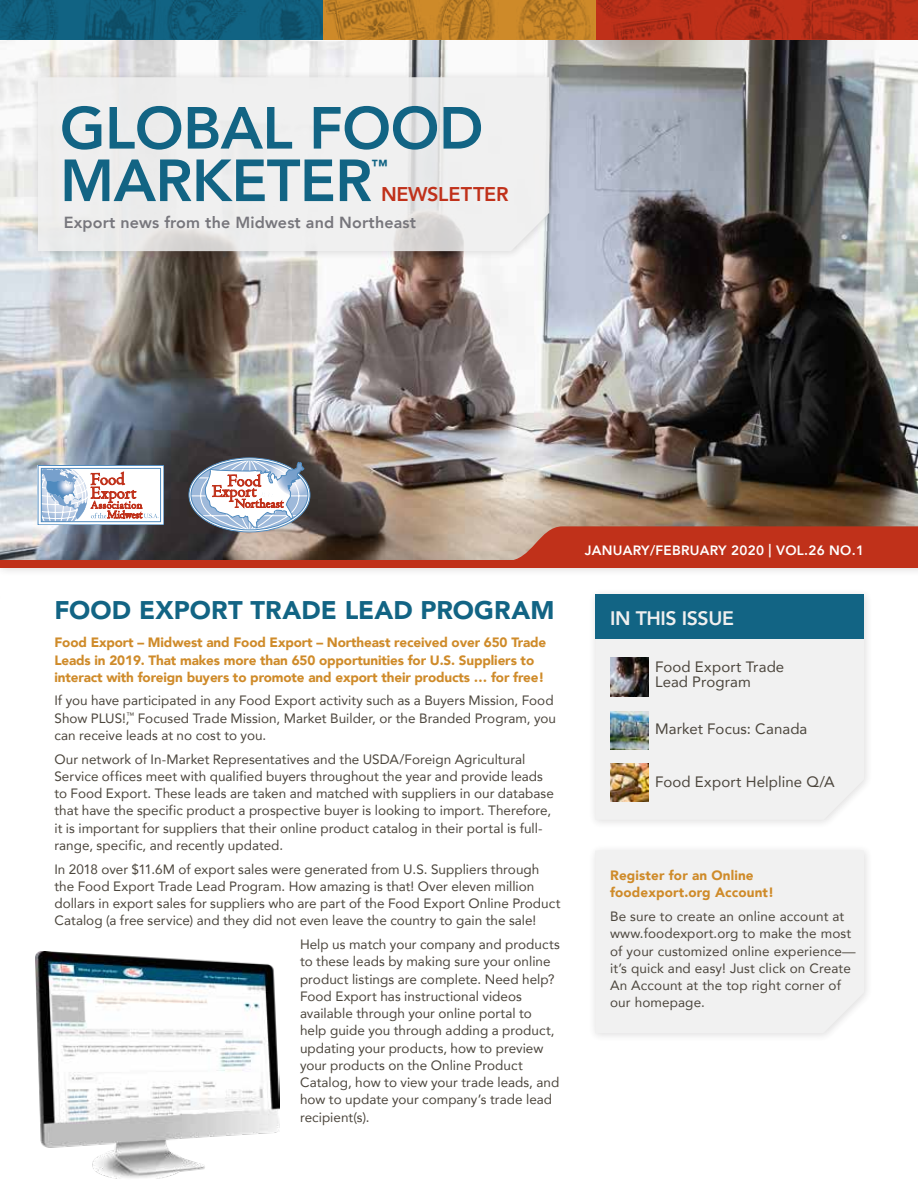
<style>
.page{position:relative;width:918px;height:1188px;background:#fff}
.page>*{position:absolute;margin:0;border:0;box-sizing:border-box;transform-origin:0 0}
.t1{font:800 58.65px/52.5px "Avenir";letter-spacing:-.01em;color:#126484}
.t2{font:900 25.5px "Avenir";letter-spacing:.005em;color:#126484}
.t3{font:800 19.8px "Avenir";letter-spacing:-.02em;color:#c0311a}
.t4{font:800 19.5px "Avenir";letter-spacing:-.02em;color:#efefef}
.t5{font:800 16.05px "Avenir";letter-spacing:.01em;color:#77767c}
.t6{font:800 16.05px "Avenir";color:#126484}
.t7{font:15px/15px "Avenir";letter-spacing:.01em;color:#4b453c}
.t8{font:13.5px/17.2px "Avenir";letter-spacing:.005em;color:#4b453c}
.t9{font:900 13.5px/17.2px "Avenir";letter-spacing:-.01em;color:#cf8b2a}
.t10{font:900 13.5px/17.2px "Avenir";letter-spacing:.01em;color:#cf8b2a}
.t11{font:800 13.5px "Avenir";letter-spacing:.02em;color:#fff}
</style>
<div class="page">
<img style="left:0;top:40px;width:918px;height:513px">
<img style="left:0;top:0;width:918px;height:40px">
<svg style="left:40px;top:467px;width:122px;height:56px"></svg>
<div style="left:38px;top:465px;width:126px;height:60px;border:1px solid #4f8abe"></div>
<svg style="left:41px;top:468px;width:118px;height:55px"></svg>
<svg style="left:189px;top:458px;width:121px;height:74px"></svg>
<div style="left:31px;top:70px;width:527px;height:190px;background:#231f20;opacity:.17"></div>
<svg style="left:38px;top:77px;width:511px;height:174px;fill:#f0f0f0"></svg>
<div style="left:588px;top:844px;width:285px;height:198px;background:#231f20;opacity:.17"></div>
<div style="left:595px;top:850px;width:269px;height:183px;background:#f1f1f1"></div>
<div style="left:588px;top:588px;width:285px;height:241px;background:#fafafa"></div>
<div style="left:595px;top:639px;width:269px;height:181px;background:#f1f1f1"></div>
<div style="left:0;top:553px;width:918px;height:24px;background:#231f20;opacity:.17"></div>
<div style="left:0;top:560px;width:918px;height:7px;background:#c0311a"></div>
<svg style="left:506px;top:526px;width:412px;height:34px;background:#c0422c"></svg>
<div style="left:560px;top:542px;width:304px;height:22px;background:#c0311a"></div>
<div style="left:595px;top:594px;width:269px;height:45px;background:#126484"></div>
<img style="left:610px;top:658px;width:38px;height:38px">
<img style="left:610px;top:711px;width:38px;height:38px">
<img style="left:610px;top:764px;width:38px;height:38px">
<img style="left:35px;top:951px;width:245px;height:228px">
<h1 class="t1" style="left:60px;top:102px;width:425px">GLOBAL FOOD<br>MARKETER</h1>
<p class="t6" style="left:372px;top:153px;width:18px">™</p>
<h3 class="t3" style="left:381px;top:179px;width:129px">NEWSLETTER</h3>
<p class="t5" style="left:64px;top:210px;width:354px">Export news from the Midwest and Northeast</p>
<h2 class="t2" style="left:54px;top:588px;width:502px">FOOD EXPORT TRADE LEAD PROGRAM</h2>
<p class="t9" style="left:54px;top:634px;width:493px">Food Export – Midwest and Food Export – Northeast received over 650 Trade<br>Leads in 2019. That makes more than 650 opportunities for U.S. Suppliers to interact with foreign buyers to promote and export their products … for free!</p>
<p class="t8" style="left:54px;top:692px;width:503px">If you have participated in any Food Export activity such as a Buyers Mission, Food<br>Show PLUS!,<sup>™</sup> Focused Trade Mission, Market Builder, or the Branded Program, you can receive leads at no cost to you.</p>
<p class="t8" style="left:54px;top:750px;width:501px">Our network of In-Market Representatives and the USDA/Foreign Agricultural Service offices meet with qualified buyers throughout the year and provide leads to Food Export. These leads are taken and matched with suppliers in our database that have the specific product a prospective buyer is looking to import. Therefore, it is important for suppliers that their online product catalog in their portal is full&shy;range, specific, and recently updated.</p>
<p class="t8" style="left:54px;top:860px;width:508px">In 2018 over $11.6M of export sales were generated from U.S. Suppliers through the Food Export Trade Lead Program. How amazing is that! Over eleven million dollars in export sales for suppliers who are part of the Food Export Online Product Catalog (a free service) and they did not even leave the country to gain the sale!</p>
<p class="t8" style="left:300px;top:936px;width:261px">Help us match your company and products to these leads by making sure your online product listings are complete. Need help?<br>Food Export has instructional videos available through your online portal to help guide you through adding a product, updating your products, how to preview your products on the Online Product Catalog, how to view your trade leads, and how to update your company’s trade lead recipient(s).</p>
<p class="t11" style="left:585px;top:540px;width:281px">JANUARY/FEBRUARY 2020 | VOL.26 NO.1</p>
<h3 class="t4" style="left:610px;top:603px;width:125px">IN THIS ISSUE</h3>
<p class="t7" style="left:655px;top:659px;width:131px">Food Export Trade<br>Lead Program</p>
<p class="t7" style="left:655px;top:721px;width:154px">Market Focus: Canada</p>
<p class="t7" style="left:655px;top:774px;width:181px">Food Export Helpline Q/A</p>
<p class="t10" style="left:610px;top:866px;width:166px">Register for an Online foodexport.org Account!</p>
<p class="t8" style="left:610px;top:907px;width:247px">Be sure to create an online account at www.foodexport.org to make the most of your customized online experience— it’s quick and easy! Just click on Create An Account at the top right corner of our homepage.</p>
</div>
